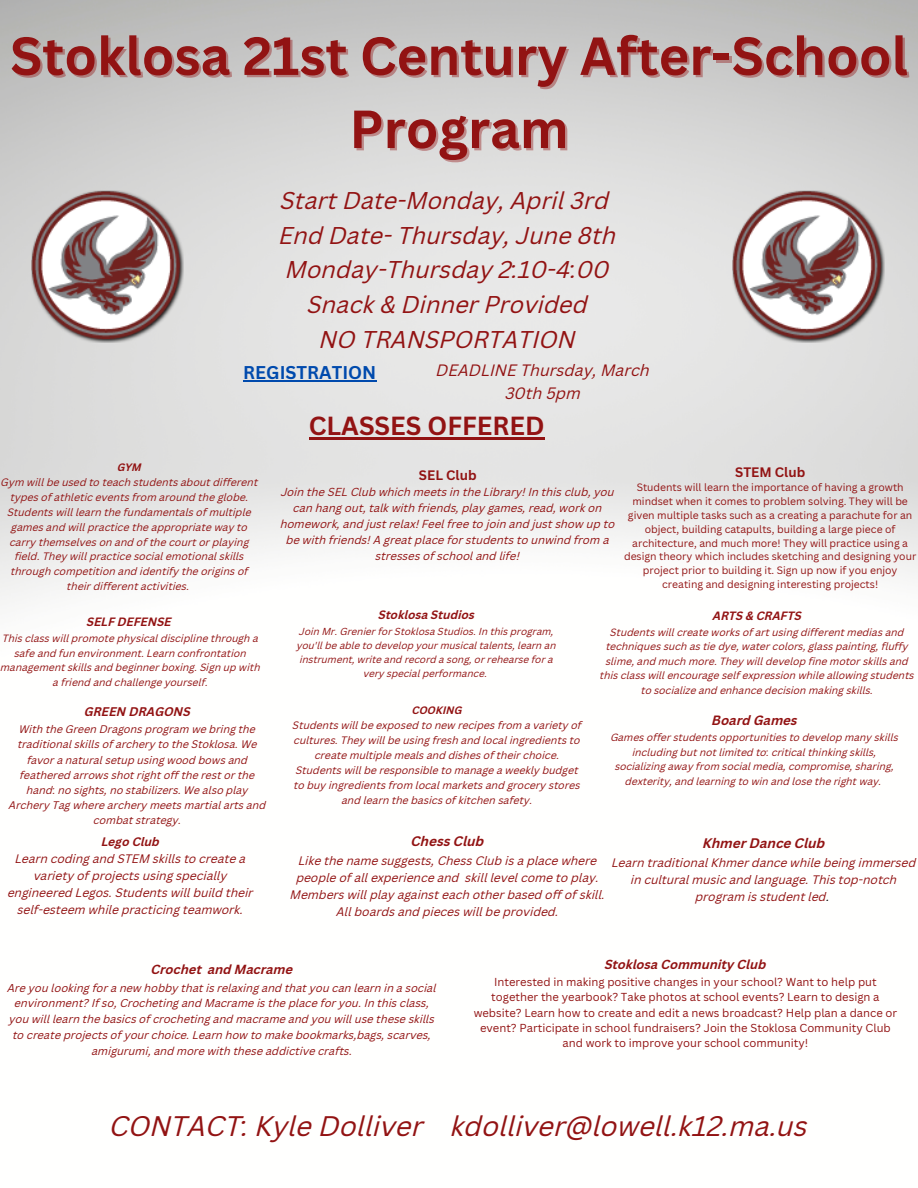
<style>
.page{position:relative;width:918px;height:1188px;background:#fff}
.page>*{position:absolute;margin:0;border:0;box-sizing:border-box;transform-origin:0 0}
.t1{font:700 52.5px/73.2px "Canva Sans";color:#921313;text-align:center}
.t2{font:italic 27.6px "Canva Sans";color:#921313}
.t3{font:700 25.5px "Canva Sans";color:#921313}
.t4{font:italic 23.55px/34.8px "Canva Sans";color:#921313;text-align:center}
.t5{font:700 18px "Canva Sans";color:#004aad}
.t6{font:italic 16.05px/23.7px "Canva Sans";color:#921313;text-align:center}
.t7{font:italic 700 13.5px "Canva Sans";color:#921313}
.t8{font:700 13.35px "Canva Sans";color:#921313}
.t9{font:italic 700 13.05px "Canva Sans";color:#921313}
.t10{font:italic 700 12.9px "Canva Sans";color:#921313}
.t11{font:italic 700 12.75px "Canva Sans";color:#921313}
.t12{font:italic 700 12.15px "Canva Sans";color:#921313}
.t13{font:italic 12px/17px "Canva Sans";color:#921313;text-align:center}
.t14{font:italic 700 12px "Canva Sans";color:#921313}
.t15{font:italic 700 11.85px "Canva Sans";color:#921313}
.t16{font:italic 700 11.7px "Canva Sans";color:#921313}
.t17{font:11.25px/15.3px "Canva Sans";color:#921313;text-align:center}
.t18{font:italic 11.25px/16px "Canva Sans";color:#921313;text-align:center}
.t19{font:italic 11.1px/15.8px "Canva Sans";color:#921313;text-align:center}
.t20{font:italic 10.65px/15.1px "Canva Sans";color:#921313;text-align:center}
.t21{font:italic 10.5px/14.9px "Canva Sans";color:#921313;text-align:center}
.t22{font:italic 700 10.5px "Canva Sans";color:#921313}
.t23{font:10.35px/13.8px "Canva Sans";color:#921313;text-align:center}
.t24{font:italic 10.2px/14.5px "Canva Sans";color:#921313;text-align:center}
.t25{font:italic 9.9px/14px "Canva Sans";color:#921313;text-align:center}
.s1{color:#000}
</style>
<div class="page">
<img style="left:0;top:0;width:918px;height:605px">
<img style="left:732px;top:191px;width:152px;height:152px">
<img style="left:31px;top:191px;width:152px;height:152px">
<hr style="left:309px;top:437px;width:236px;height:2px;background:#921313">
<hr style="left:243px;top:380px;width:133px;height:1px;background:#004aad">
<h1 class="t1" style="left:10px;top:18px;width:899px">Stoklosa 21st Century After-School<br>Program</h1>
<h3 class="t4" style="left:279px;top:185px;width:339px">Start Date-Monday, April 3rd<br>End Date- Thursday, June 8th<br>Monday-Thursday 2:10-4:00<br>Snack &amp; Dinner Provided<br>NO TRANSPORTATION</h3>
<h3 class="t6" style="left:436px;top:360px;width:215px">DEADLINE Thursday, March<br>30th 5pm</h3>
<h3 class="t5" style="left:243px;top:360px;width:135px">REGISTRATION</h3>
<p class="t22" style="left:117px;top:463px;width:26px">GYM</p>
<p class="t21" style="left:1px;top:476px;width:259px">Gym will be used to teach students about different types of athletic events from around the globe.<br>Students will learn the fundamentals of multiple games and will practice the appropriate way to carry themselves on and of the court or playing field. They will practice social emotional skills through competition and identify the origins of their different activities.</p>
<p class="t16" style="left:87px;top:617px;width:86px">SELF DEFENSE</p>
<p class="t24" style="left:1px;top:632px;width:261px">This class will promote physical discipline through a safe and fun environment. Learn confrontation management skills and beginner boxing. Sign up with a friend and challenge yourself.</p>
<p class="t12" style="left:84px;top:707px;width:108px">GREEN DRAGONS</p>
<p class="t20" style="left:9px;top:723px;width:259px">With the Green Dragons program we bring the traditional skills of archery to the Stoklosa. We favor a natural setup using wood bows and feathered arrows shot right off the rest or the hand: no sights, no stabilizers. We also play Archery Tag where archery meets martial arts and combat strategy.</p>
<p class="t14" style="left:101px;top:837px;width:60px">Lego Club</p>
<p class="t13" style="left:8px;top:852px;width:247px">Learn coding and STEM skills to create a variety of projects using specially engineered Legos. Students will build their self-esteem while practicing teamwork.</p>
<h3 class="t3" style="left:309px;top:408px;width:237px">CLASSES OFFERED</h3>
<h3 class="t8" style="left:419px;top:466px;width:59px">SEL Club</h3>
<p class="t18" style="left:280px;top:485px;width:336px">Join the SEL Club which meets in the Library! In this club, you can hang out, talk with friends, play games, read, work on homework, and just relax! Feel free to join and just show up to be with friends! A great place for students to unwind from a stresses of school and life!</p>
<h3 class="t8" style="left:735px;top:462px;width:72px">STEM Club</h3>
<p class="t23" style="left:624px;top:480px;width:294px">Students will learn the importance of having a growth mindset when it comes to problem solving. They will be given multiple tasks such as a creating a parachute for an object, building catapults, building a large piece of architecture, and much more! They will practice using a design theory which includes sketching and designing your project prior to building it. Sign up now if you enjoy creating and designing interesting projects!</p>
<p class="t15" style="left:378px;top:610px;width:98px">Stoklosa Studios</p>
<p class="t25" style="left:297px;top:625px;width:261px">Join Mr. Grenier for Stoklosa Studios. In this program, you'll be able to develop your musical talents, learn an instrument, write and record a song, or rehearse for a very special performance.</p>
<p class="t22" style="left:412px;top:706px;width:52px">COOKING</p>
<p class="t21" style="left:293px;top:719px;width:290px">Students will be exposed to new recipes from a variety of cultures. They will be using fresh and local ingredients to create multiple meals and dishes of their choice.<br>Students will be responsible to manage a weekly budget to buy ingredients from local markets and grocery stores and learn the basics of kitchen safety.</p>
<p class="t16" style="left:713px;top:611px;width:90px">ARTS &amp; CRAFTS</p>
<p class="t24" style="left:600px;top:626px;width:316px">Students will create works of art using different medias and techniques such as tie dye, water colors, glass painting, fluffy slime, and much more. They will develop fine motor skills and this class will encourage self expression while allowing students to socialize and enhance decision making skills.</p>
<p class="t9" style="left:712px;top:715px;width:87px">Board Games</p>
<p class="t24" style="left:611px;top:731px;width:289px">Games offer students opportunities to develop many skills including but not limited to: critical thinking skills, socializing away from social media, compromise, sharing, dexterity, and learning to win and lose the right way.</p>
<h3 class="t7" style="left:411px;top:836px;width:75px">Chess Club</h3>
<p class="t13" style="left:290px;top:854px;width:316px">Like the name suggests, Chess Club is a place where people of all experience and skill level come to play.<br>Members will play against each other based off of skill.<br>All boards and pieces will be provided.</p>
<h3 class="t7" style="left:703px;top:838px;width:124px">Khmer Dance Club</h3>
<p class="t13" style="left:612px;top:855px;width:306px">Learn traditional Khmer dance while being immersed in cultural music and language. This top-notch program is student led<span class="s1">.</span></p>
<p class="t10" style="left:151px;top:964px;width:143px">Crochet and Macrame</p>
<p class="t19" style="left:8px;top:981px;width:430px">Are you looking for a new hobby that is relaxing and that you can learn in a social environment? If so, Crocheting and Macrame is the place for you. In this class, you will learn the basics of crocheting and macrame and you will use these skills to create projects of your choice. Learn how to make bookmarks,bags, scarves, amigurumi, and more with these addictive crafts.</p>
<p class="t11" style="left:605px;top:959px;width:163px">Stoklosa Community Club</p>
<p class="t17" style="left:474px;top:974px;width:425px">Interested in making positive changes in your school? Want to help put together the yearbook? Take photos at school events? Learn to design a website? Learn how to create and edit a news broadcast? Help plan a dance or event? Participate in school fundraisers? Join the Stoklosa Community Club and work to improve your school community!</p>
<h2 class="t2" style="left:110px;top:1115px;width:700px">CONTACT: Kyle Dolliver kdolliver@lowell.k12.ma.us</h2>
</div>
